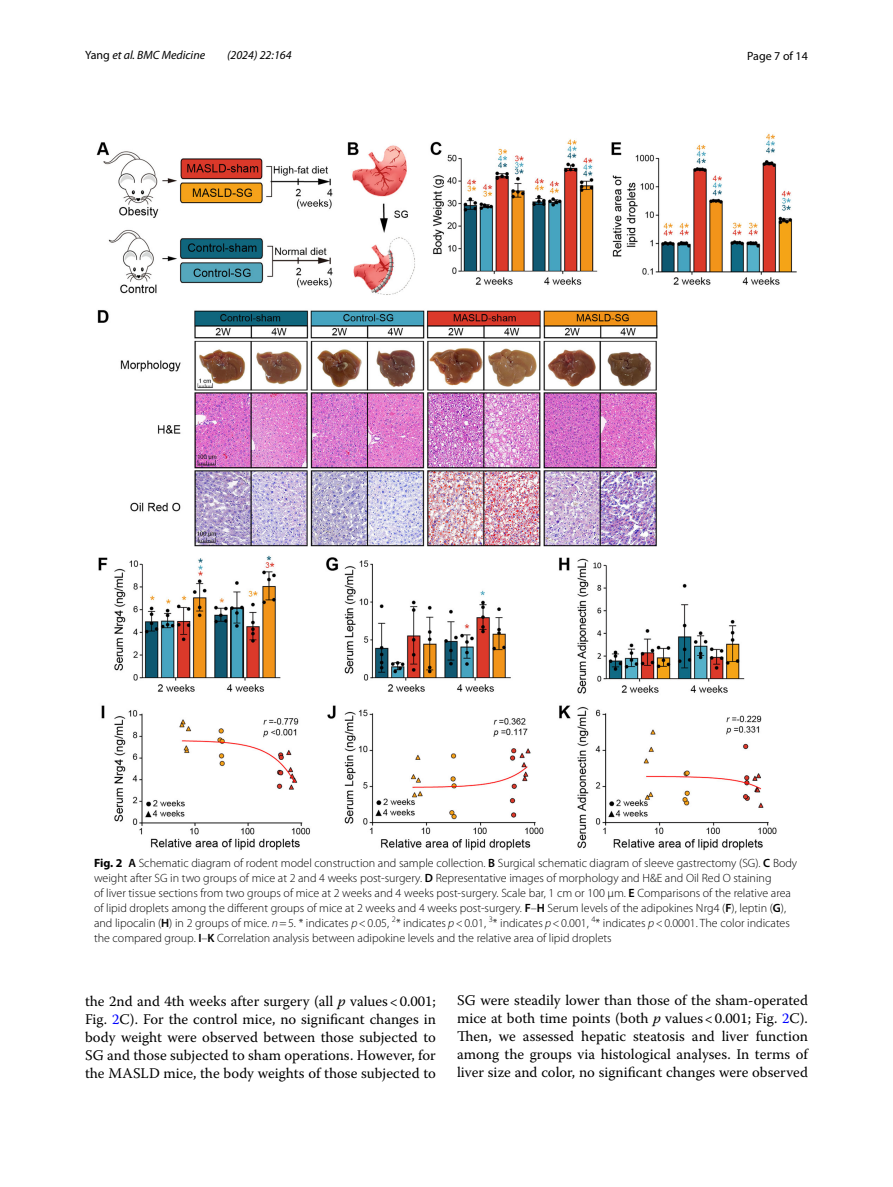
<style>
.page{position:relative;width:893px;height:1187px;background:#fff}
.page>*{position:absolute;margin:0;border:0;box-sizing:border-box;transform-origin:0 0}
.t1{font:14.7px/18px "Warnock Pro";color:#000;text-align:justify}
.t2{font:300 12px/15px "Myriad Pro";color:#000}
.t3{font:italic 12px "Myriad Pro";color:#000}
.t4{font:12px "Myriad Pro";color:#000}
.s1{font-style:normal}
.s2{font-weight:700}
.s3{font-weight:600}
.s4{font-style:italic}
.s5{color:#00f}
</style>
<div class="page">
<img style="left:96px;top:133px;width:701px;height:718px">
<p class="t3" style="left:85px;top:48px;width:122px"><span class="s1">Yang</span> et al. BMC Medicine</p>
<p class="t3" style="left:227px;top:48px;width:66px">(2024) 22:164</p>
<p class="t4" style="left:747px;top:48px;width:62px">Page 7 of 14</p>
<p class="t2" style="left:94px;top:855px;width:705px"><span class="s2">Fig. 2</span> <span class="s3">A</span> Schematic diagram of rodent model construction and sample collection. <span class="s3">B</span> Surgical schematic diagram of sleeve gastrectomy (SG). <span class="s3">C</span> Body weight after SG in two groups of mice at 2 and 4 weeks post-surgery. <span class="s3">D</span> Representative images of morphology and H&amp;E and Oil Red O staining<br>of liver tissue sections from two groups of mice at 2 weeks and 4 weeks post-surgery. Scale bar, 1 cm or 100 μm. <span class="s3">E</span> Comparisons of the relative area of lipid droplets among the different groups of mice at 2 weeks and 4 weeks post-surgery. <span class="s3">F</span>–<span class="s3">H</span> Serum levels of the adipokines Nrg4 (<span class="s3">F</span>), leptin (<span class="s3">G</span>), and lipocalin (<span class="s3">H</span>) in 2 groups of mice. <span class="s4">n</span>=5. * indicates <span class="s4">p</span>&lt;0.05, <sup>2</sup>* indicates <span class="s4">p</span>&lt;0.01, <sup>3</sup>* indicates <span class="s4">p</span>&lt;0.001, <sup>4</sup>* indicates <span class="s4">p</span>&lt;0.0001. The color indicates the compared group. <span class="s3">I</span>–<span class="s3">K</span> Correlation analysis between adipokine levels and the relative area of lipid droplets</p>
<p class="t1" style="left:85px;top:991px;width:352px">the 2nd and 4th weeks after surgery (all <span class="s4">p</span> values&lt;0.001; Fig. <span class="s5">2</span>C). For the control mice, no significant changes in body weight were observed between those subjected to SG and those subjected to sham operations. However, for the MASLD mice, the body weights of those subjected to</p>
<p class="t1" style="left:457px;top:991px;width:352px">SG were steadily lower than those of the sham-operated mice at both time points (both <span class="s4">p</span> values&lt;0.001; Fig. <span class="s5">2</span>C).<br>Then, we assessed hepatic steatosis and liver function among the groups via histological analyses. In terms of liver size and color, no significant changes were observed</p>
</div>
